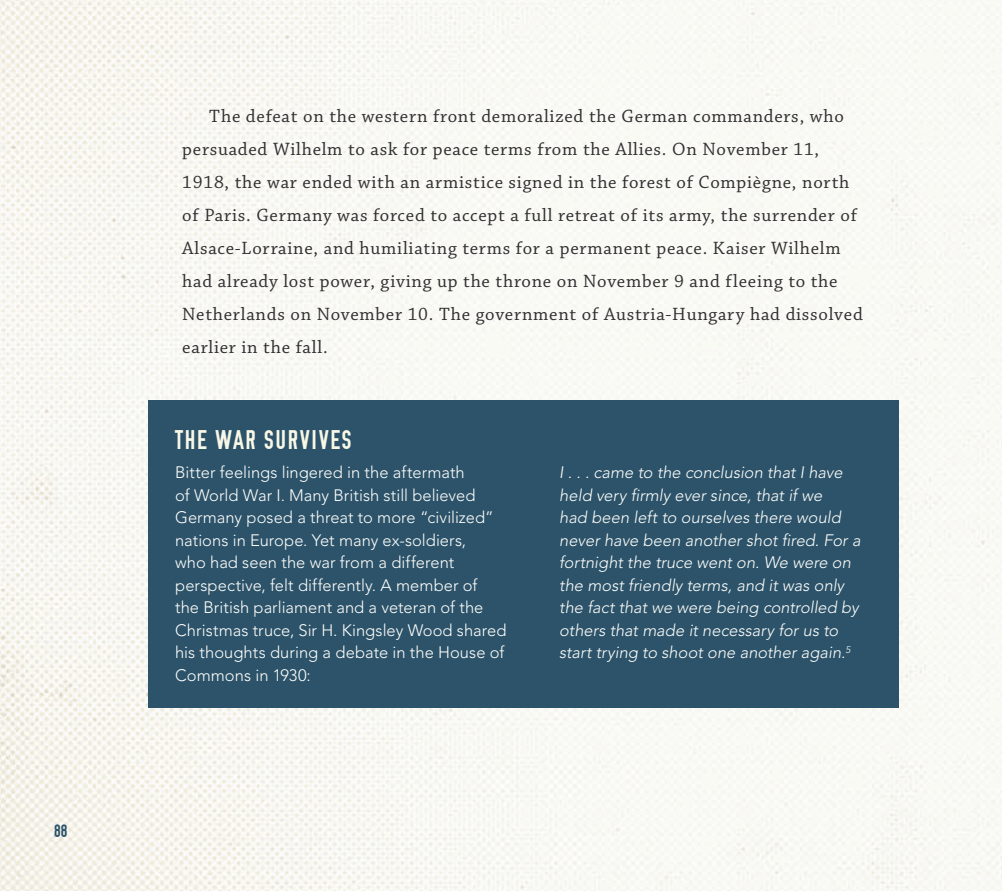
<style>
.page{position:relative;width:1002px;height:891px;background:#fff}
.page>*{position:absolute;margin:0;border:0;box-sizing:border-box;transform-origin:0 0}
.t1{font:27px "OSP DIN";letter-spacing:.06em;color:#f9f8e7}
.t2{font:18.75px/33px "Chaparral Pro";letter-spacing:.04em;color:#312f30}
.t3{font:18px "OSP DIN";color:#2c536a}
.t4{font:300 16.5px/22.5px "Avenir LT Std";color:#fdfdfa}
.t5{font:italic 300 16.5px/22.5px "Avenir LT Std";color:#fdfdfa}
</style>
<div class="page">
<img style="left:0;top:0;width:1002px;height:891px">
<div style="left:148px;top:400px;width:750px;height:308px;background:#2c536a"></div>
<p class="t3" style="left:54px;top:822px;width:15px">88</p>
<p class="t2" style="left:182px;top:100px;width:682px;text-indent:27px">The defeat on the western front demoralized the German commanders, who persuaded Wilhelm to ask for peace terms from the Allies. On November 11, 1918, the war ended with an armistice signed in the forest of Compiègne, north of Paris. Germany was forced to accept a full retreat of its army, the surrender of Alsace-Lorraine, and humiliating terms for a permanent peace. Kaiser Wilhelm had already lost power, giving up the throne on November 9 and fleeing to the Netherlands on November 10. The government of Austria-Hungary had dissolved earlier in the fall.</p>
<h1 class="t1" style="left:175px;top:426px;width:178px">THE WAR SURVIVES</h1>
<p class="t4" style="left:175px;top:461px;width:333px">Bitter feelings lingered in the aftermath<br>of World War I. Many British still believed Germany posed a threat to more “civilized” nations in Europe. Yet many ex-soldiers,<br>who had seen the war from a different perspective, felt differently. A member of<br>the British parliament and a veteran of the Christmas truce, Sir H. Kingsley Wood shared his thoughts during a debate in the House of Commons in 1930:</p>
<p class="t5" style="left:559px;top:462px;width:303px">I . . . came to the conclusion that I have held very firmly ever since, that if we<br>had been left to ourselves there would never have been another shot fired. For a fortnight the truce went on. We were on the most friendly terms, and it was only the fact that we were being controlled by others that made it necessary for us to start trying to shoot one another again.<sup>5</sup></p>
</div>
